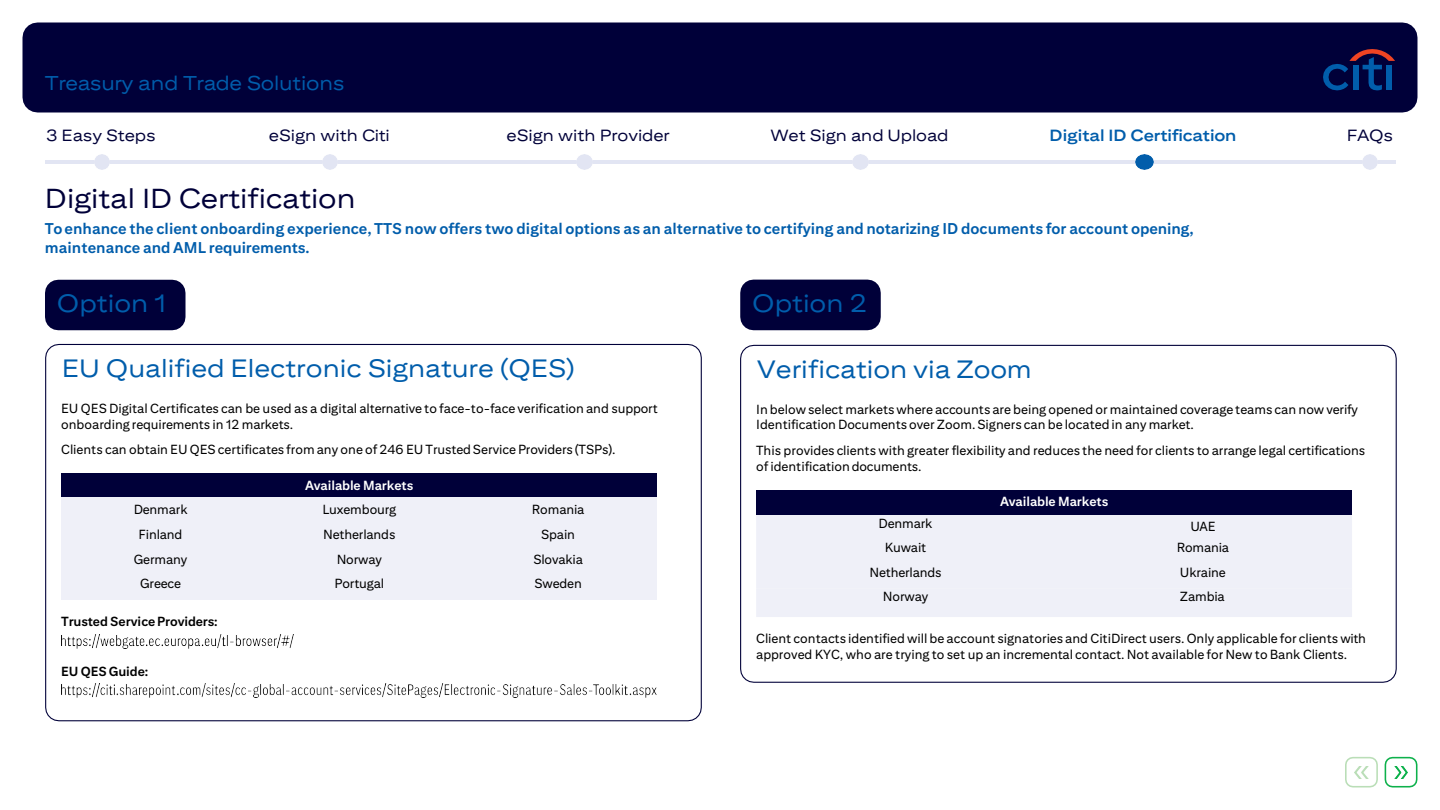
<style>
.page{position:relative;width:1440px;height:810px;background:#fff}
.page>*{position:absolute;margin:0;border:0;box-sizing:border-box;transform-origin:0 0}
.t1{font:27.5px "Citi Sans Display";letter-spacing:-.005em;color:#000039}
.t2{font:25px "Citi Sans Display";color:#015dab}
.t3{font:20px "Citi Sans Display";letter-spacing:-.02em;color:#015dab}
.t4{font:16.25px "Citi Sans Display";letter-spacing:-.005em;color:#000039}
.t5{font:700 16.25px "Citi Sans Display";letter-spacing:-.01em;color:#015dab}
.t6{font:700 15.62px/18.8px "Citi Sans Text";color:#015dab}
.t7{font:13.25px/24.5px "Citi Sans Text";letter-spacing:-.005em;color:#000}
.t8{font:700 13.25px "Citi Sans Text";letter-spacing:-.01em;color:#000}
.t9{font:700 13.25px "Citi Sans Text";letter-spacing:-.01em;color:#fff}
</style>
<div class="page">
<div style="left:22px;top:22px;width:1396px;height:90px;background:#000039"></div>
<svg style="left:1323px;top:49px;width:72px;height:41px;background:#111f57"></svg>
<hr style="left:45px;top:160px;width:1350px;height:4px;background:#e2e5f3">
<img style="left:323px;top:154px;width:14px;height:15px">
<img style="left:95px;top:154px;width:14px;height:15px">
<img style="left:577px;top:154px;width:15px;height:15px">
<img style="left:853px;top:154px;width:15px;height:15px">
<img style="left:1136px;top:154px;width:17px;height:15px">
<img style="left:1363px;top:154px;width:14px;height:15px">
<div style="left:45px;top:280px;width:141px;height:50px;background:#000039"></div>
<svg style="left:740px;top:344px;width:657px;height:339px"></svg>
<div style="left:756px;top:514px;width:596px;height:103px;background:#eff0f8"></div>
<div style="left:756px;top:490px;width:596px;height:24px;background:#000039"></div>
<div style="left:740px;top:280px;width:141px;height:50px;background:#000039"></div>
<svg style="left:45px;top:343px;width:657px;height:379px"></svg>
<div style="left:61px;top:473px;width:596px;height:25px;background:#000039"></div>
<div style="left:61px;top:498px;width:194px;height:24px;background:#eff0f8"></div>
<div style="left:255px;top:498px;width:209px;height:24px;background:#eff0f8"></div>
<div style="left:464px;top:498px;width:193px;height:24px;background:#eff0f8"></div>
<div style="left:61px;top:522px;width:194px;height:25px;background:#eff0f8"></div>
<div style="left:255px;top:522px;width:209px;height:25px;background:#eff0f8"></div>
<div style="left:464px;top:522px;width:193px;height:25px;background:#eff0f8"></div>
<div style="left:61px;top:547px;width:194px;height:24px;background:#eff0f8"></div>
<div style="left:255px;top:547px;width:209px;height:24px;background:#eff0f8"></div>
<div style="left:464px;top:547px;width:193px;height:24px;background:#eff0f8"></div>
<div style="left:61px;top:571px;width:194px;height:29px;background:#eff0f8"></div>
<div style="left:255px;top:571px;width:209px;height:29px;background:#eff0f8"></div>
<div style="left:464px;top:571px;width:193px;height:29px;background:#eff0f8"></div>
<img style="left:61px;top:634px;width:233px;height:14px">
<img style="left:61px;top:684px;width:595px;height:13px">
<svg style="left:1345px;top:756px;width:73px;height:32px"></svg>
<p class="t3" style="left:45px;top:72px;width:301px">Treasury and Trade Solutions</p>
<p class="t4" style="left:46px;top:126px;width:111px">3 Easy Steps</p>
<p class="t4" style="left:269px;top:126px;width:122px">eSign with Citi</p>
<p class="t4" style="left:507px;top:126px;width:165px">eSign with Provider</p>
<p class="t4" style="left:770px;top:126px;width:180px">Wet Sign and Upload</p>
<p class="t5" style="left:1050px;top:126px;width:188px">Digital ID Certification</p>
<p class="t1" style="left:45px;top:182px;width:312px">Digital ID Certification</p>
<p class="t6" style="left:45px;top:219px;width:1150px">Toenhance the client onboarding experience, TTS now offers two digital options as an alternative to certifying and notarizing ID documents for account opening, maintenance and AML requirements.</p>
<p class="t2" style="left:57px;top:289px;width:111px">Option 1</p>
<p class="t2" style="left:752px;top:289px;width:116px">Option 2</p>
<p class="t4" style="left:1347px;top:126px;width:48px">FAQs</p>
<p class="t2" style="left:62px;top:354px;width:514px">EU Qualified Electronic Signature (QES)</p>
<p class="t7" style="left:61px;top:400px;width:598px;line-height:15.8px">EU QES Digital Certificates can be used as a digital alternative to face-to-face verification and support onboarding requirements in 12 markets.</p>
<p class="t7" style="left:61px;top:437px;width:556px">Clients can obtain EU QES certificates from any one of 246 EU TrustedService Providers (TSPs).</p>
<p class="t9" style="left:305px;top:477px;width:110px">Available Markets</p>
<p class="t7" style="left:134px;top:497px;width:55px">Denmark</p>
<p class="t7" style="left:323px;top:497px;width:75px">Luxembourg</p>
<p class="t7" style="left:532px;top:497px;width:54px">Romania</p>
<p class="t7" style="left:139px;top:522px;width:45px">Finland</p>
<p class="t7" style="left:323px;top:522px;width:74px">Netherlands</p>
<p class="t7" style="left:541px;top:522px;width:35px">Spain</p>
<p class="t7" style="left:134px;top:546px;width:55px">Germany</p>
<p class="t7" style="left:337px;top:546px;width:47px">Norway</p>
<p class="t7" style="left:533px;top:546px;width:51px">Slovakia</p>
<p class="t7" style="left:140px;top:571px;width:42px">Greece</p>
<p class="t7" style="left:334px;top:571px;width:51px">Portugal</p>
<p class="t7" style="left:534px;top:571px;width:49px">Sweden</p>
<p class="t8" style="left:61px;top:614px;width:158px">Trusted ServiceProviders:</p>
<p class="t8" style="left:61px;top:663px;width:88px">EU QES Guide:</p>
<p class="t2" style="left:757px;top:354px;width:276px">Verification via Zoom</p>
<p class="t7" style="left:756px;top:401px;width:603px;line-height:15.8px">In belowselect marketswhere accounts are being opened or maintained coverage teams can now verify<br>Identification Documents over Zoom.Signers can be locatedin any market.</p>
<p class="t7" style="left:756px;top:442px;width:611px;line-height:15.8px">This provides clients with greater flexibility and reduces the need for clients to arrange legal certifications of identificationdocuments.</p>
<p class="t9" style="left:1000px;top:494px;width:110px">Available Markets</p>
<p class="t7" style="left:869px;top:511px;width:74px;text-align:center">Denmark<br>Kuwait<br>Netherlands<br>Norway</p>
<p class="t7" style="left:1190px;top:514px;width:27px">UAE</p>
<p class="t7" style="left:1177px;top:535px;width:54px">Romania<br>Ukraine<br>Zambia</p>
<p class="t7" style="left:756px;top:630px;width:611px;line-height:15.8px">Client contacts identifiedwill be account signatories and CitiDirect users. Only applicable for clients with approved KYC, who are trying to set up an incremental contact. Not available for New to Bank Clients.</p>
</div>
